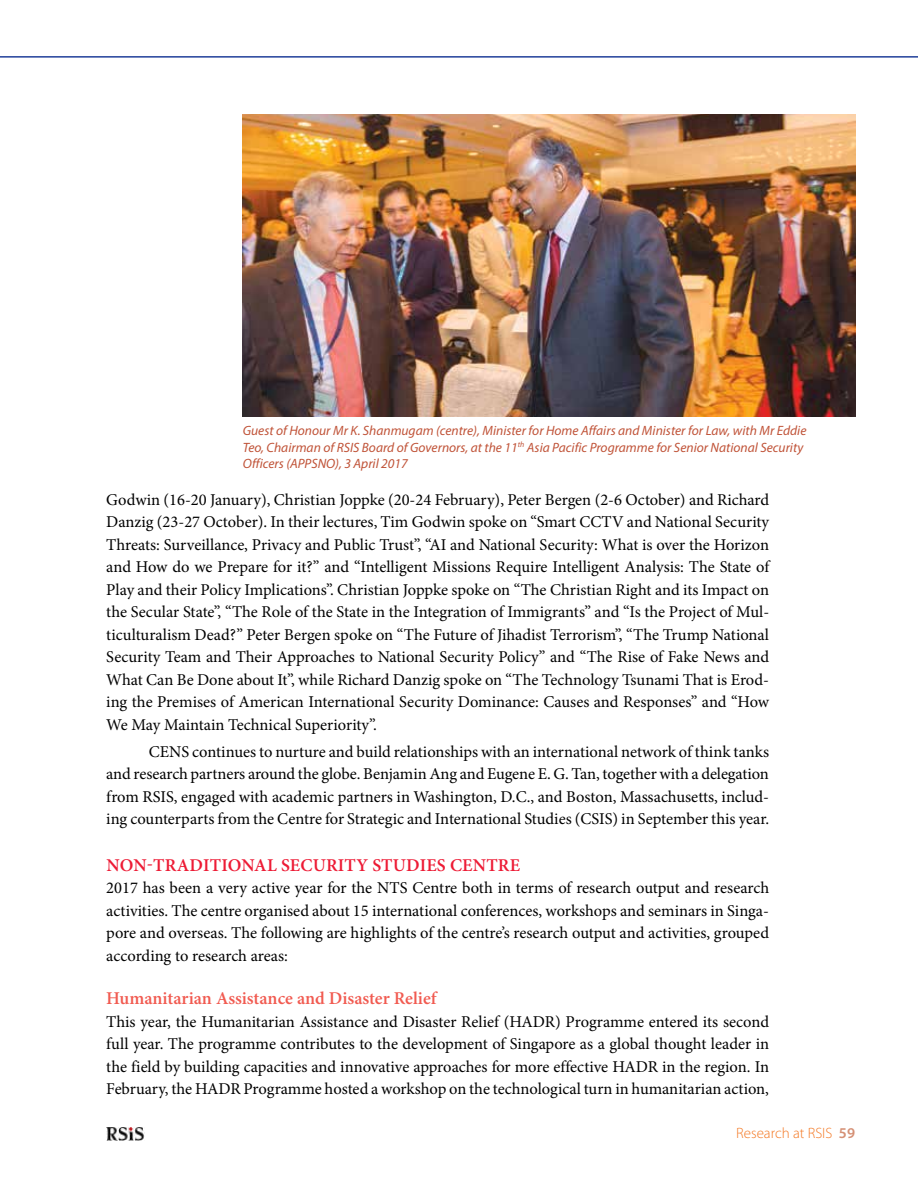
<style>
.page{position:relative;width:918px;height:1188px;background:#fff}
.page>*{position:absolute;margin:0;border:0;box-sizing:border-box;transform-origin:0 0}
.t1{font:600 18px "Minion Pro";letter-spacing:-.005em;color:#f15b51}
.t2{font:600 18px "Minion Pro";letter-spacing:.01em;color:#ed1b35}
.t3{font:16.5px/22.5px "Minion Pro";color:#000;text-align:justify}
.t4{font:300 15px "Myriad Pro";color:#f47721}
.t5{font:italic 13.5px/16.5px "Myriad Pro";color:#c05338}
.s1{font-weight:600;color:#d59075}
</style>
<div class="page">
<hr style="left:0;top:56px;width:918px;height:2px;background:#21409a">
<img style="left:107px;top:1127px;width:38px;height:14px">
<img style="left:243px;top:114px;width:612px;height:303px">
<p class="t5" style="left:243px;top:422px;width:565px">Guest of Honour Mr K. Shanmugam (centre), Minister for Home Affairs and Minister for Law, with Mr Eddie<br>Teo, Chairman of RSIS Board of Governors, at the 11<sup>th</sup> Asia Pacific Programme for Senior National Security<br>Officers (APPSNO), 3 April 2017</p>
<p class="t3" style="left:106px;top:488px;width:664px">Godwin (16-20 January), Christian Joppke (20-24 February), Peter Bergen (2-6 October) and Richard Danzig (23-27 October). In their lectures, Tim Godwin spoke on “Smart CCTV and National Security Threats: Surveillance, Privacy and Public Trust”, “AI and National Security: What is over the Horizon and How do we Prepare for it?” and “Intelligent Missions Require Intelligent Analysis: The State of Play and their Policy Implications”. Christian Joppke spoke on “The Christian Right and its Impact on the Secular State”, “The Role of the State in the Integration of Immigrants” and “Is the Project of Mul&shy;ticulturalism Dead?” Peter Bergen spoke on “The Future of Jihadist Terrorism”, “The Trump National Security Team and Their Approaches to National Security Policy” and “The Rise of Fake News and What Can Be Done about It”, while Richard Danzig spoke on “The Technology Tsunami That is Erod&shy;ing the Premises of American International Security Dominance: Causes and Responses” and “How We May Maintain Technical Superiority”.</p>
<p class="t3" style="left:106px;top:740px;width:664px;text-indent:43px">CENS continues to nurture and build relationships with an international network of think tanks and research partners around the globe. Benjamin Ang and Eugene E. G. Tan, together with a delegation from RSIS, engaged with academic partners in Washington, D.C., and Boston, Massachusetts, includ&shy;ing counterparts from the Centre for Strategic and International Studies (CSIS) in September this year.</p>
<p class="t2" style="left:106px;top:854px;width:415px">NON-TRADITIONAL SECURITY STUDIES CENTRE</p>
<p class="t3" style="left:106px;top:877px;width:664px">2017 has been a very active year for the NTS Centre both in terms of research output and research activities. The centre organised about 15 international conferences, workshops and seminars in Singa&shy;pore and overseas. The following are highlights of the centre’s research output and activities, grouped according to research areas:</p>
<p class="t1" style="left:106px;top:988px;width:332px">Humanitarian Assistance and Disaster Relief</p>
<p class="t3" style="left:106px;top:1010px;width:664px">This year, the Humanitarian Assistance and Disaster Relief (HADR) Programme entered its second full year. The programme contributes to the development of Singapore as a global thought leader in the field by building capacities and innovative approaches for more effective HADR in the region. In February, the HADR Programme hosted a workshop on the technological turn in humanitarian action,</p>
<p class="t4" style="left:736px;top:1124px;width:120px">Research at RSIS <span class="s1">59</span></p>
</div>
